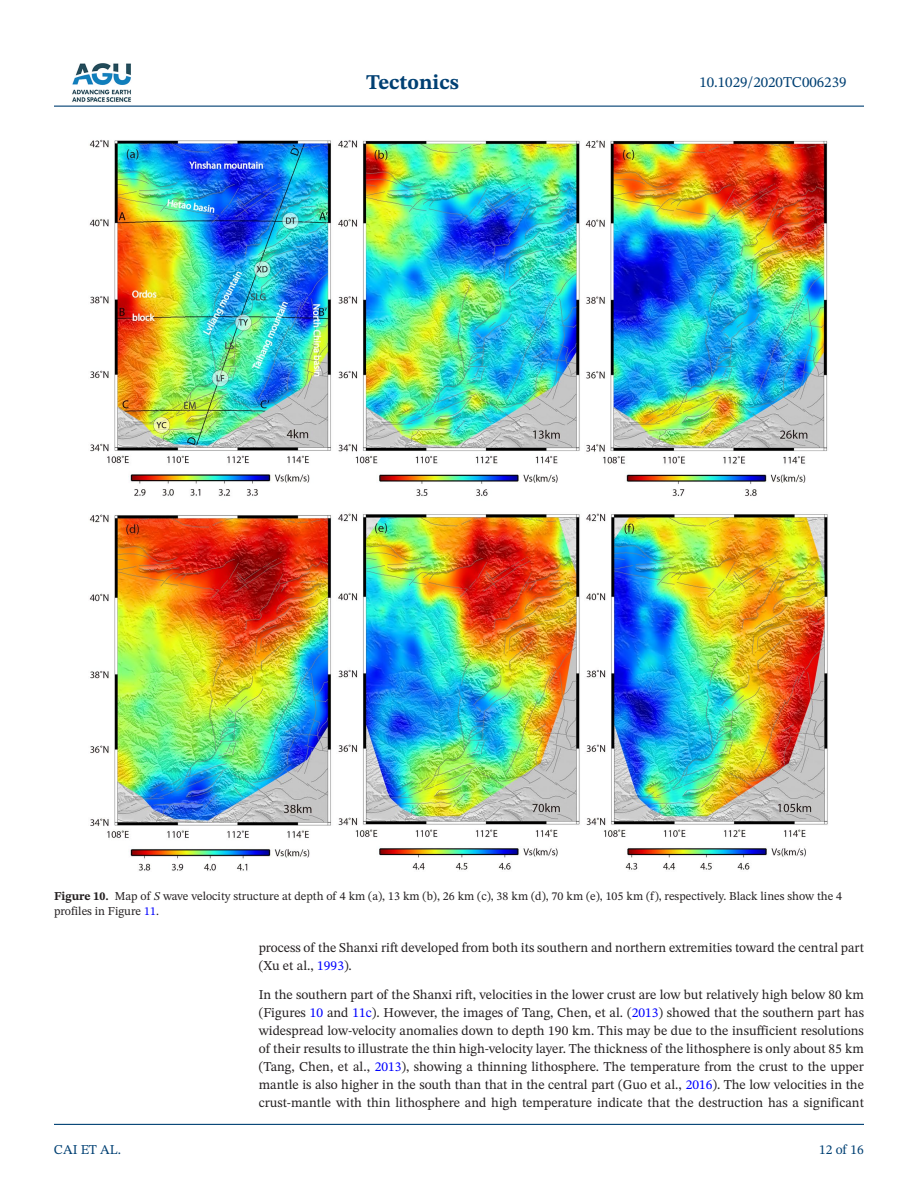
<style>
.page{position:relative;width:918px;height:1188px;background:#fff}
.page>*{position:absolute;margin:0;border:0;box-sizing:border-box;transform-origin:0 0}
.t1{font:700 21px "STIX Two Text";color:#004073}
.t2{font:15px "STIX Two Text";color:#004073}
.t3{font:13.5px/18px "STIX Two Text";color:#231f20}
.t4{font:13.5px "STIX Two Text";color:#004073}
.t5{font:12px/15px "STIX Two Text";color:#231f20}
.s1{font-weight:700}
.s2{font-style:italic}
.s3{color:#00f}
</style>
<div class="page">
<hr style="left:54px;top:106px;width:810px;height:1px;background:#004073">
<hr style="left:54px;top:1124px;width:810px;height:1px;background:#004073">
<img style="left:72px;top:63px;width:59px;height:39px">
<img style="left:89px;top:139px;width:739px;height:732px">
<h1 class="t1" style="left:366px;top:67px;width:95px">Tectonics</h1>
<p class="t2" style="left:699px;top:72px;width:149px">10.1029/2020TC006239</p>
<p class="t5" style="left:54px;top:889px;width:790px"><span class="s1">Figure 10.</span> Map of <span class="s2">S</span> wave velocity structure at depth of 4 km (a), 13 km (b), 26 km (c), 38 km (d), 70 km (e), 105 km (f), respectively. Black lines show the 4 profiles in Figure <span class="s3">11</span>.</p>
<p class="t4" style="left:54px;top:1140px;width:69px">CAI ET AL.</p>
<p class="t3" style="left:259px;top:939px;width:607px">process of the Shanxi rift developed from both its southern and northern extremities toward the central part (Xu et al., <span class="s3">1993</span>).</p>
<p class="t3" style="left:259px;top:985px;width:607px;text-align:justify">In the southern part of the Shanxi rift, velocities in the lower crust are low but relatively high below 80 km (Figures <span class="s3">10</span> and <span class="s3">11c</span>). However, the images of Tang, Chen, et al. (<span class="s3">2013</span>) showed that the southern part has widespread low-velocity anomalies down to depth 190 km. This may be due to the insufficient resolutions of their results to illustrate the thin high-velocity layer. The thickness of the lithosphere is only about 85 km (Tang, Chen, et al., <span class="s3">2013</span>), showing a thinning lithosphere. The temperature from the crust to the upper mantle is also higher in the south than that in the central part (Guo et al., <span class="s3">2016</span>). The low velocities in the crust-mantle with thin lithosphere and high temperature indicate that the destruction has a significant</p>
<p class="t4" style="left:819px;top:1140px;width:46px">12 of 16</p>
</div>
